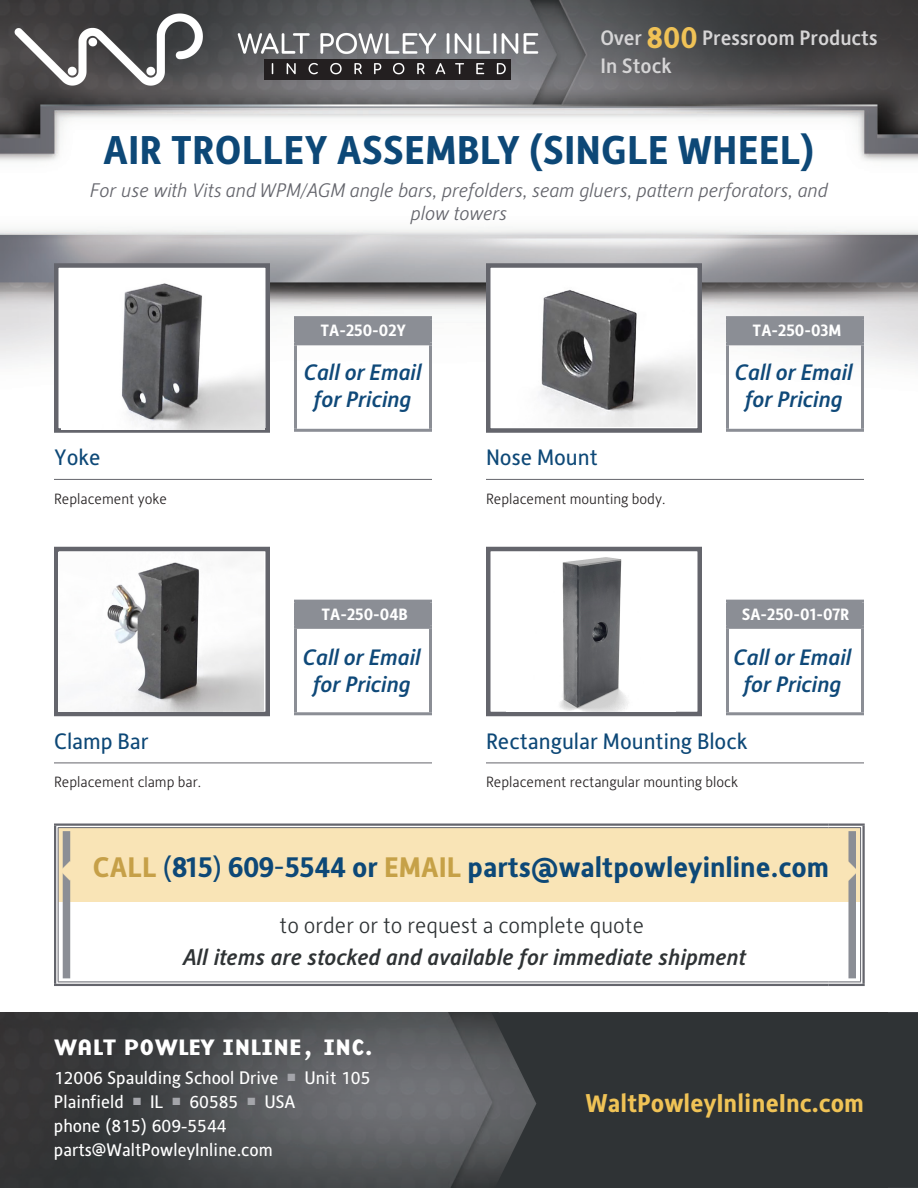
<style>
.page{position:relative;width:918px;height:1188px;background:#fff}
.page>*{position:absolute;margin:0;border:0;box-sizing:border-box;transform-origin:0 0}
.t1{font:700 40.5px "Alber New";color:#0d4877}
.t2{font:700 28.5px "Alber New";color:#0d4877}
.t3{font:700 25.5px "Alber";color:#f0c356}
.t4{font:700 23.25px "Base Nine";color:#fff}
.t5{font:italic 500 22.5px/27px "Alber New";color:#0f4979;text-align:center}
.t6{font:italic 500 22.5px "Alber";color:#2f3335}
.t7{font:22.5px "Alber New";color:#0d4877}
.t8{font:300 22.5px "Alber New";color:#2f3335}
.t9{font:500 21px/28px "Alber New";color:#d6d5d6}
.t10{font:italic 300 19.5px/23.4px "Alber";color:#64656c;text-align:center}
.t11{font:18px/24px "Alber";color:#fff}
.t12{font:700 16.5px "Alber New";color:#fff}
.t13{font:300 15px "Alber New";color:#231f20}
.s1{font-weight:700;font-size:30px;color:#f0c256}
.s2{font-family:"Alber New"}
.s3{color:#c6a048}
.s4{font-weight:400}
.s5{color:#c6a147}
</style>
<div class="page">
<img style="left:0;top:0;width:918px;height:366px">
<hr style="left:54px;top:479px;width:378px;height:1px;background:#64656c">
<div style="left:56px;top:266px;width:212px;height:164px;background:#fff"></div>
<div style="left:54px;top:263px;width:216px;height:170px;border:4px solid #64656c"></div>
<hr style="left:486px;top:479px;width:378px;height:1px;background:#64656c">
<div style="left:488px;top:266px;width:212px;height:164px;background:#fff"></div>
<div style="left:486px;top:263px;width:216px;height:170px;border:4px solid #64656c"></div>
<div style="left:296px;top:318px;width:134px;height:26px;background:#8b8e95"></div>
<hr style="left:294px;top:316px;width:138px;height:3px;background:#8b8e95">
<hr style="left:294px;top:319px;width:3px;height:23px;background:#8b8e95">
<hr style="left:429px;top:319px;width:3px;height:23px;background:#8b8e95">
<hr style="left:294px;top:342px;width:138px;height:3px;background:#8b8e95">
<hr style="left:294px;top:345px;width:3px;height:84px;background:#8b8e95">
<hr style="left:429px;top:345px;width:3px;height:84px;background:#8b8e95">
<hr style="left:294px;top:429px;width:138px;height:3px;background:#8b8e95">
<div style="left:728px;top:318px;width:134px;height:26px;background:#8b8e95"></div>
<hr style="left:726px;top:316px;width:138px;height:3px;background:#8b8e95">
<hr style="left:726px;top:319px;width:3px;height:23px;background:#8b8e95">
<hr style="left:861px;top:319px;width:3px;height:23px;background:#8b8e95">
<hr style="left:726px;top:342px;width:138px;height:3px;background:#8b8e95">
<hr style="left:726px;top:345px;width:3px;height:84px;background:#8b8e95">
<hr style="left:861px;top:345px;width:3px;height:84px;background:#8b8e95">
<hr style="left:726px;top:429px;width:138px;height:3px;background:#8b8e95">
<hr style="left:54px;top:763px;width:378px;height:1px;background:#64656c">
<div style="left:54px;top:547px;width:216px;height:169px;border:4px solid #64656c"></div>
<hr style="left:486px;top:763px;width:378px;height:1px;background:#64656c">
<div style="left:486px;top:547px;width:216px;height:169px;border:4px solid #64656c"></div>
<div style="left:296px;top:601px;width:134px;height:26px;background:#8b8e95"></div>
<hr style="left:294px;top:600px;width:138px;height:3px;background:#8b8e95">
<hr style="left:294px;top:603px;width:3px;height:23px;background:#8b8e95">
<hr style="left:429px;top:603px;width:3px;height:23px;background:#8b8e95">
<hr style="left:294px;top:626px;width:138px;height:3px;background:#8b8e95">
<hr style="left:294px;top:629px;width:3px;height:83px;background:#8b8e95">
<hr style="left:429px;top:629px;width:3px;height:83px;background:#8b8e95">
<hr style="left:294px;top:712px;width:138px;height:3px;background:#8b8e95">
<div style="left:728px;top:601px;width:134px;height:26px;background:#8b8e95"></div>
<hr style="left:726px;top:600px;width:138px;height:3px;background:#8b8e95">
<hr style="left:726px;top:603px;width:3px;height:23px;background:#8b8e95">
<hr style="left:861px;top:603px;width:3px;height:23px;background:#8b8e95">
<hr style="left:726px;top:626px;width:138px;height:3px;background:#8b8e95">
<hr style="left:726px;top:629px;width:3px;height:83px;background:#8b8e95">
<hr style="left:861px;top:629px;width:3px;height:83px;background:#8b8e95">
<hr style="left:726px;top:712px;width:138px;height:3px;background:#8b8e95">
<img style="left:0;top:1012px;width:491px;height:176px">
<div style="left:491px;top:1012px;width:427px;height:176px;background:#2f3335"></div>
<div style="left:59px;top:828px;width:802px;height:74px;background:#f9e4b6"></div>
<div style="left:860px;top:828px;width:5px;height:154px;background:#f0f0f1"></div>
<hr style="left:829px;top:982px;width:36px;height:4px;background:#dededf">
<svg style="left:56px;top:828px;width:2px;height:154px"></svg>
<hr style="left:54px;top:982px;width:36px;height:4px;background:#dededf">
<hr style="left:90px;top:982px;width:739px;height:4px;background:#dededf">
<hr style="left:829px;top:824px;width:36px;height:2px;background:#64656c">
<hr style="left:829px;top:827px;width:32px;height:1px;background:#64656c">
<hr style="left:860px;top:828px;width:1px;height:154px;background:#64656c">
<hr style="left:862px;top:826px;width:3px;height:158px;background:#64656c">
<hr style="left:829px;top:982px;width:32px;height:1px;background:#64656c">
<hr style="left:829px;top:984px;width:36px;height:2px;background:#64656c">
<hr style="left:90px;top:824px;width:739px;height:2px;background:#64656c">
<hr style="left:90px;top:827px;width:739px;height:1px;background:#64656c">
<hr style="left:54px;top:824px;width:36px;height:2px;background:#64656c">
<hr style="left:58px;top:827px;width:32px;height:1px;background:#64656c">
<hr style="left:54px;top:826px;width:2px;height:158px;background:#64656c">
<hr style="left:58px;top:828px;width:1px;height:154px;background:#64656c">
<hr style="left:58px;top:982px;width:32px;height:1px;background:#64656c">
<hr style="left:54px;top:984px;width:36px;height:2px;background:#64656c">
<hr style="left:90px;top:982px;width:739px;height:1px;background:#64656c">
<hr style="left:90px;top:984px;width:739px;height:2px;background:#64656c">
<div style="left:63px;top:831px;width:7px;height:147px;background:#8b8e95"></div>
<div style="left:848px;top:831px;width:8px;height:147px;background:#8b8e95"></div>
<img style="left:0;top:5px;width:561px;height:90px">
<img style="left:62px;top:283px;width:202px;height:146px">
<img style="left:539px;top:289px;width:156px;height:137px">
<img style="left:58px;top:553px;width:205px;height:159px">
<img style="left:507px;top:557px;width:169px;height:155px">
<svg style="left:62px;top:861px;width:9px;height:20px"></svg>
<svg style="left:848px;top:861px;width:1px;height:20px"></svg>
<p class="t9" style="left:601px;top:23px;width:279px">Over <span class="s1">800</span> Pressroom Products<br>In Stock</p>
<h1 class="t1" style="left:103px;top:124px;width:713px">AIR TROLLEY ASSEMBLY (SINGLE WHEEL)</h1>
<p class="t10" style="left:90px;top:178px;width:739px">For use with <span class="s2">Vits and</span> WPM/AGM angle bars, prefolders, seam gluers, pattern perforators, and plow towers</p>
<p class="t12" style="left:321px;top:320px;width:87px">TA-250-02Y</p>
<p class="t12" style="left:753px;top:320px;width:90px">TA-250-03M</p>
<p class="t7" style="left:54px;top:443px;width:48px">Yoke</p>
<p class="t13" style="left:54px;top:489px;width:115px">Replacement yoke</p>
<p class="t7" style="left:54px;top:726px;width:96px">Clamp Bar</p>
<p class="t13" style="left:54px;top:772px;width:149px">Replacement clamp bar.</p>
<p class="t5" style="left:304px;top:358px;width:119px">Call or Email for Pricing</p>
<p class="t5" style="left:735px;top:358px;width:119px">Call or Email for Pricing</p>
<p class="t7" style="left:486px;top:443px;width:113px">Nose Mount</p>
<p class="t13" style="left:486px;top:489px;width:181px">Replacement mounting body.</p>
<p class="t12" style="left:321px;top:603px;width:88px">TA-250-04B</p>
<p class="t12" style="left:742px;top:603px;width:109px">SA-250-01-07R</p>
<p class="t5" style="left:303px;top:643px;width:119px">Call or Email for Pricing</p>
<p class="t5" style="left:734px;top:643px;width:119px">Call or Email for Pricing</p>
<p class="t7" style="left:486px;top:726px;width:263px">Rectangular Mounting Block</p>
<p class="t13" style="left:486px;top:772px;width:254px">Replacement rectangular mounting block</p>
<h2 class="t2" style="left:93px;top:848px;width:738px"><span class="s3">CALL</span> <span class="s4">(</span>815<span class="s4">)</span> 609<span class="s4">-</span>5544 or <span class="s5">EMAIL</span> parts@waltpowleyinline.com</h2>
<p class="t8" style="left:280px;top:911px;width:366px">to order or to request a complete quote</p>
<p class="t6" style="left:183px;top:943px;width:565px">All items are stocked and available for immediate shipment</p>
<p class="t4" style="left:54px;top:1028px;width:322px">WALT POWLEY INLINE, INC.</p>
<p class="t11" style="left:54px;top:1065px;width:318px">12006 Spaulding School Drive <sup>■</sup> Unit 105<br>Plainfield <sup>■</sup> IL <sup>■</sup> 60585 <sup>■</sup> USA<br>phone (815) 609-5544 parts@WaltPowleyInline.com</p>
<h3 class="t3" style="left:585px;top:1087px;width:280px">WaltPowleyInlineInc.com</h3>
</div>
